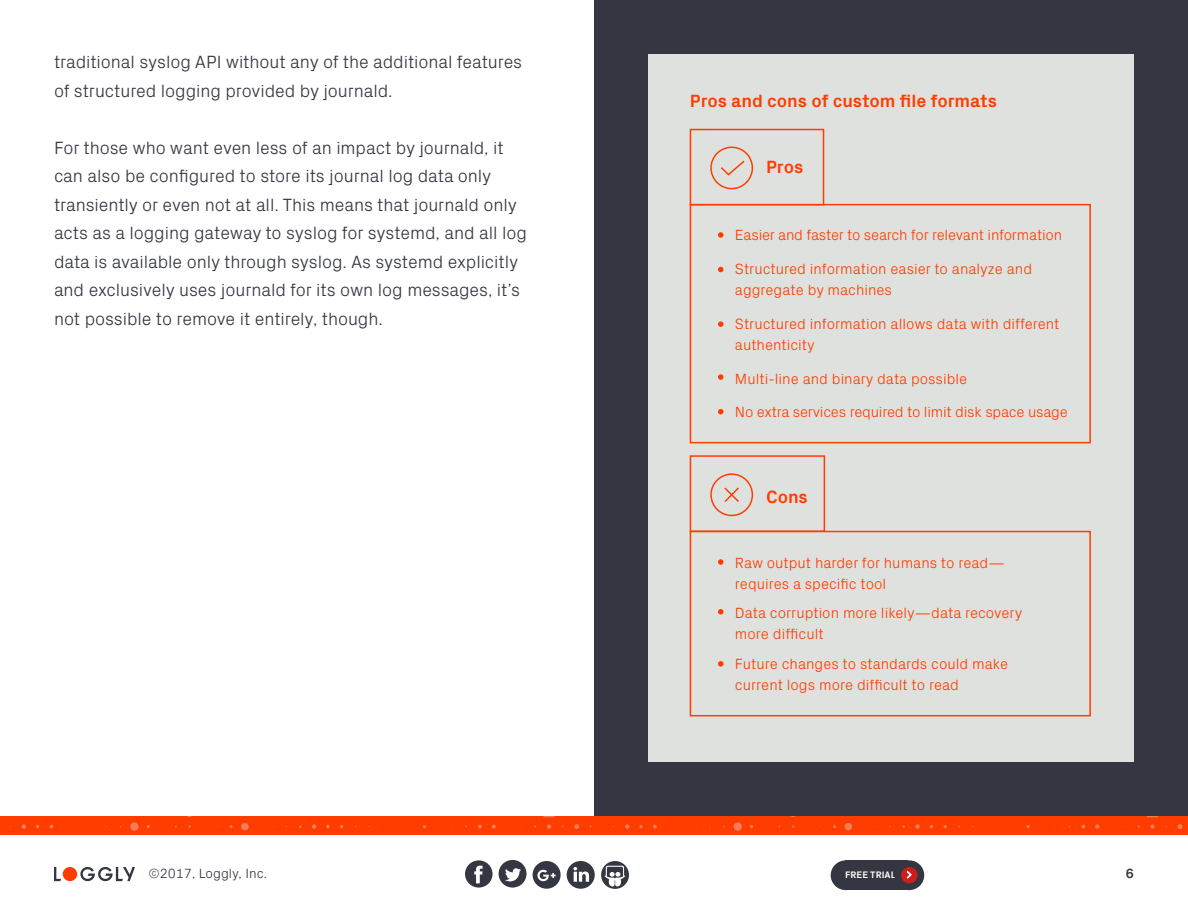
<style>
.page{position:relative;width:1188px;height:918px;background:#fff}
.page>*{position:absolute;margin:0;border:0;box-sizing:border-box;transform-origin:0 0}
.t1{font:300 18px/28.5px "Px Grotesk";letter-spacing:-.005em;color:#343741}
.t2{font:700 18px "Px Grotesk";letter-spacing:-.005em;color:#ff3d00}
.t3{font:300 15px/21px "Px Grotesk";color:#ff3d00}
.t4{font:300 13.5px "Px Grotesk";color:#343741}
.t5{font:700 13.5px "Px Grotesk";color:#343741}
.t6{font:700 9.6px "Px Grotesk";color:#fff}
.s1{font-family:"Letter Gothic Std";font-size:9px}
</style>
<div class="page">
<svg style="left:54px;top:867px;width:7px;height:14px"></svg>
<div style="left:63px;top:867px;width:14px;height:14px;background:#ff3d00;border-radius:50%"></div>
<svg style="left:80px;top:867px;width:55px;height:14px"></svg>
<div style="left:0;top:816px;width:1188px;height:19px;background:#ff3d00"></div>
<svg style="left:543px;top:816px;width:12px;height:1px"></svg>
<div style="left:241px;top:823px;width:8px;height:7px;background:#f27d57;border-radius:50%"></div>
<svg style="left:312px;top:824px;width:4px;height:5px"></svg>
<svg style="left:326px;top:825px;width:4px;height:3px"></svg>
<svg style="left:22px;top:824px;width:4px;height:5px"></svg>
<svg style="left:50px;top:825px;width:3px;height:4px"></svg>
<svg style="left:130px;top:822px;width:9px;height:9px"></svg>
<svg style="left:478px;top:825px;width:4px;height:4px"></svg>
<svg style="left:492px;top:825px;width:4px;height:4px"></svg>
<svg style="left:547px;top:825px;width:4px;height:4px"></svg>
<svg style="left:574px;top:824px;width:5px;height:5px"></svg>
<div style="left:845px;top:823px;width:7px;height:7px;background:#f27d57;border-radius:50%"></div>
<svg style="left:915px;top:824px;width:5px;height:5px"></svg>
<svg style="left:625px;top:824px;width:4px;height:5px"></svg>
<svg style="left:653px;top:825px;width:4px;height:4px"></svg>
<svg style="left:734px;top:822px;width:8px;height:9px"></svg>
<svg style="left:1081px;top:825px;width:4px;height:4px"></svg>
<svg style="left:1095px;top:825px;width:4px;height:4px"></svg>
<svg style="left:1150px;top:825px;width:5px;height:4px"></svg>
<svg style="left:1178px;top:824px;width:5px;height:5px"></svg>
<div style="left:845px;top:860px;width:63px;height:30px;background:#343741"></div>
<div style="left:831px;top:860px;width:30px;height:30px;background:#343741;border-radius:50%"></div>
<div style="left:894px;top:860px;width:30px;height:30px;background:#343741;border-radius:50%"></div>
<div style="left:901px;top:867px;width:17px;height:16px;background:#cf1d1d;border-radius:50%"></div>
<svg style="left:906px;top:871px;width:6px;height:8px"></svg>
<div style="left:465px;top:860px;width:28px;height:28px;background:#343741;border-radius:50%"></div>
<svg style="left:474px;top:866px;width:9px;height:17px"></svg>
<div style="left:499px;top:860px;width:28px;height:28px;background:#343741;border-radius:50%"></div>
<svg style="left:505px;top:868px;width:16px;height:13px"></svg>
<div style="left:533px;top:861px;width:28px;height:28px;background:#343741;border-radius:50%"></div>
<svg style="left:537px;top:870px;width:19px;height:12px"></svg>
<div style="left:567px;top:861px;width:28px;height:28px;background:#343741;border-radius:50%"></div>
<svg style="left:573px;top:867px;width:16px;height:15px"></svg>
<svg style="left:601px;top:861px;width:28px;height:28px"></svg>
<div style="left:594px;top:0;width:594px;height:816px;background:#343741"></div>
<div style="left:648px;top:54px;width:486px;height:708px;background:#dfe1df"></div>
<svg style="left:721px;top:160px;width:24px;height:16px"></svg>
<div style="left:710px;top:147px;width:43px;height:42px;border:2px solid #ff3d00;border-radius:50%"></div>
<div style="left:690px;top:204px;width:401px;height:239px;border:2px solid #ff3d00"></div>
<svg style="left:718px;top:232px;width:6px;height:6px"></svg>
<svg style="left:718px;top:267px;width:6px;height:5px"></svg>
<svg style="left:718px;top:321px;width:6px;height:6px"></svg>
<svg style="left:718px;top:374px;width:6px;height:6px"></svg>
<svg style="left:718px;top:409px;width:6px;height:5px"></svg>
<div style="left:690px;top:129px;width:134px;height:76px;border:2px solid #ff3d00"></div>
<div style="left:710px;top:473px;width:43px;height:43px;border:2px solid #ff3d00;border-radius:50%"></div>
<svg style="left:724px;top:487px;width:15px;height:15px"></svg>
<div style="left:690px;top:531px;width:401px;height:185px;border:2px solid #ff3d00"></div>
<svg style="left:718px;top:559px;width:6px;height:6px"></svg>
<svg style="left:718px;top:609px;width:6px;height:6px"></svg>
<svg style="left:718px;top:661px;width:6px;height:6px"></svg>
<div style="left:690px;top:455px;width:135px;height:77px;border:2px solid #ff3d00"></div>
<p class="t1" style="left:54px;top:47px;width:470px">traditional syslog API without any of the additional features of structured logging provided by journald.</p>
<p class="t1" style="left:54px;top:132px;width:475px">For those who want even less of an impact by journald, it can also be configured to store its journal log data only transiently or even not at all. This means that journald only acts as a logging gateway to syslog for systemd, and all log data is available only through syslog. As systemd explicitly and exclusively uses journald for its own log messages, it’s not possible to remove it entirely, though.</p>
<p class="t2" style="left:690px;top:88px;width:309px">Pros and cons of custom file formats</p>
<p class="t2" style="left:766px;top:154px;width:39px">Pros</p>
<p class="t3" style="left:735px;top:224px;width:329px">Easier and faster to search for relevant information</p>
<p class="t3" style="left:735px;top:257px;width:299px">Structured information easier to analyze and aggregate by machines</p>
<p class="t3" style="left:735px;top:312px;width:326px">Structured information allows data with different authenticity</p>
<p class="t3" style="left:735px;top:367px;width:234px">Multi-line and binary data possible</p>
<p class="t3" style="left:735px;top:401px;width:334px">No extra services required to limit disk space usage</p>
<p class="t2" style="left:766px;top:483px;width:43px">Cons</p>
<p class="t3" style="left:735px;top:551px;width:271px">Raw output harder for humans to read— requires a specific tool</p>
<p class="t3" style="left:735px;top:601px;width:289px">Data corruption more likely—data recovery more difficult</p>
<p class="t3" style="left:735px;top:652px;width:275px">Future changes to standards could make current logs more difficult to read</p>
<p class="t4" style="left:148px;top:863px;width:120px">©2017, Loggly, Inc.</p>
<p class="t6" style="left:845px;top:868px;width:68px">FREE TRIAL <span class="s1">&gt;</span></p>
<p class="t5" style="left:1126px;top:863px;width:10px">6</p>
</div>
